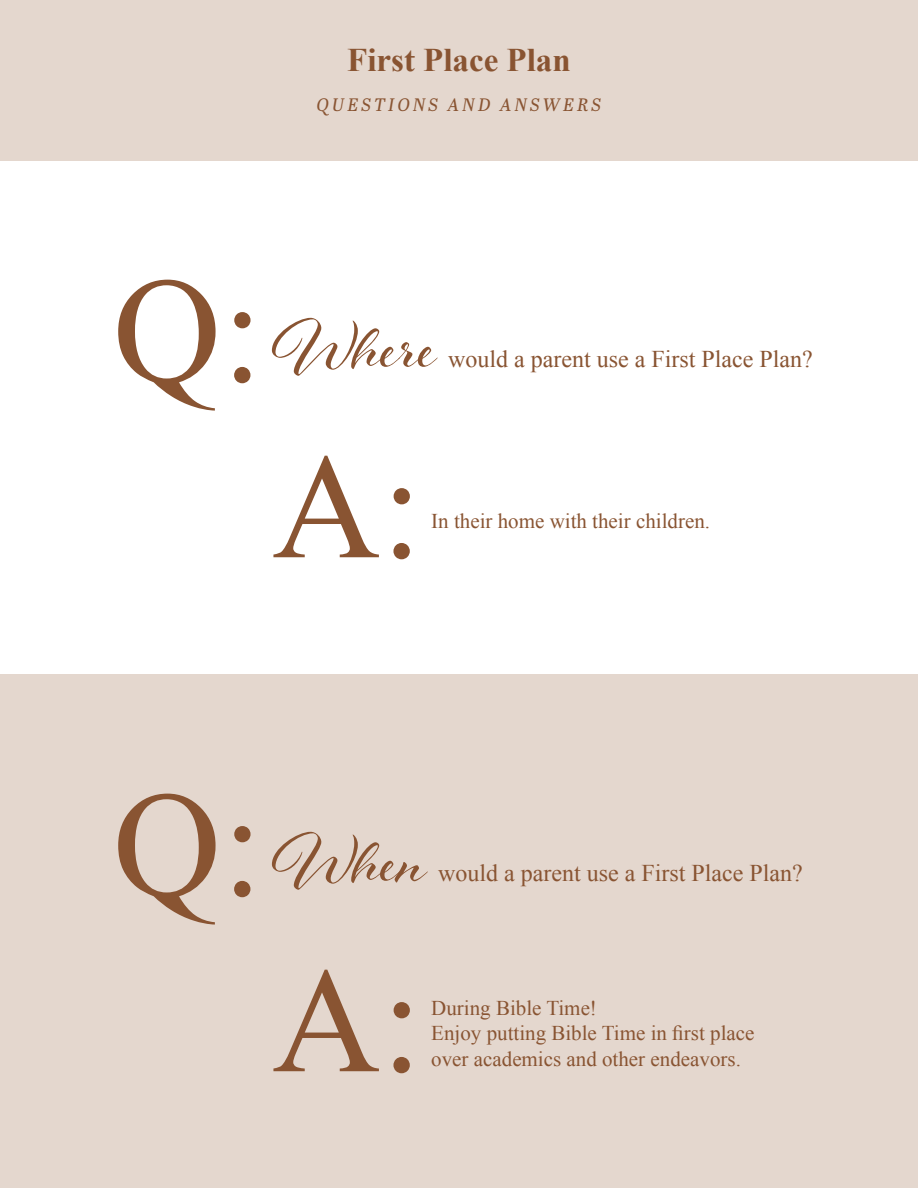
<style>
.page{position:relative;width:918px;height:1188px;background:#fff}
.page>*{position:absolute;margin:0;border:0;box-sizing:border-box;transform-origin:0 0}
.t1{font:150px "Times New Roman";color:#895432}
.t2{font:75px "Al Fresco";color:#895432}
.t3{font:700 33px "Times New Roman";color:#895432}
.t4{font:24px "Times New Roman";color:#895432}
.t5{font:21px/25.2px "Times New Roman";color:#895432}
.t6{font:italic 18px "Abril Text";letter-spacing:.16em;color:#895432}
</style>
<div class="page">
<div style="left:0;top:0;width:918px;height:160px;background:#e4d7ce"></div>
<div style="left:0;top:674px;width:918px;height:514px;background:#e4d7ce"></div>
<h3 class="t3" style="left:347px;top:37px;width:225px">First Place Plan</h3>
<p class="t6" style="left:317px;top:92px;width:286px">QUESTIONS AND ANSWERS</p>
<h1 class="t1" style="left:113px;top:230px;width:151px">Q:</h1>
<h2 class="t2" style="left:272px;top:297px;width:166px">Where</h2>
<p class="t4" style="left:448px;top:342px;width:366px">would a parent use a First Place Plan?</p>
<h1 class="t1" style="left:272px;top:406px;width:151px">A:</h1>
<p class="t5" style="left:431px;top:508px;width:280px">In their home with their children.</p>
<h1 class="t1" style="left:113px;top:744px;width:151px">Q:</h1>
<h2 class="t2" style="left:272px;top:811px;width:157px">When</h2>
<p class="t4" style="left:438px;top:856px;width:366px">would a parent use a First Place Plan?</p>
<h1 class="t1" style="left:272px;top:920px;width:151px">A:</h1>
<p class="t5" style="left:431px;top:995px;width:325px">During Bible Time!<br>Enjoy putting Bible Time in first place</p>
<p class="t5" style="left:431px;top:1046px;width:311px">over academics and other endeavors.</p>
</div>
